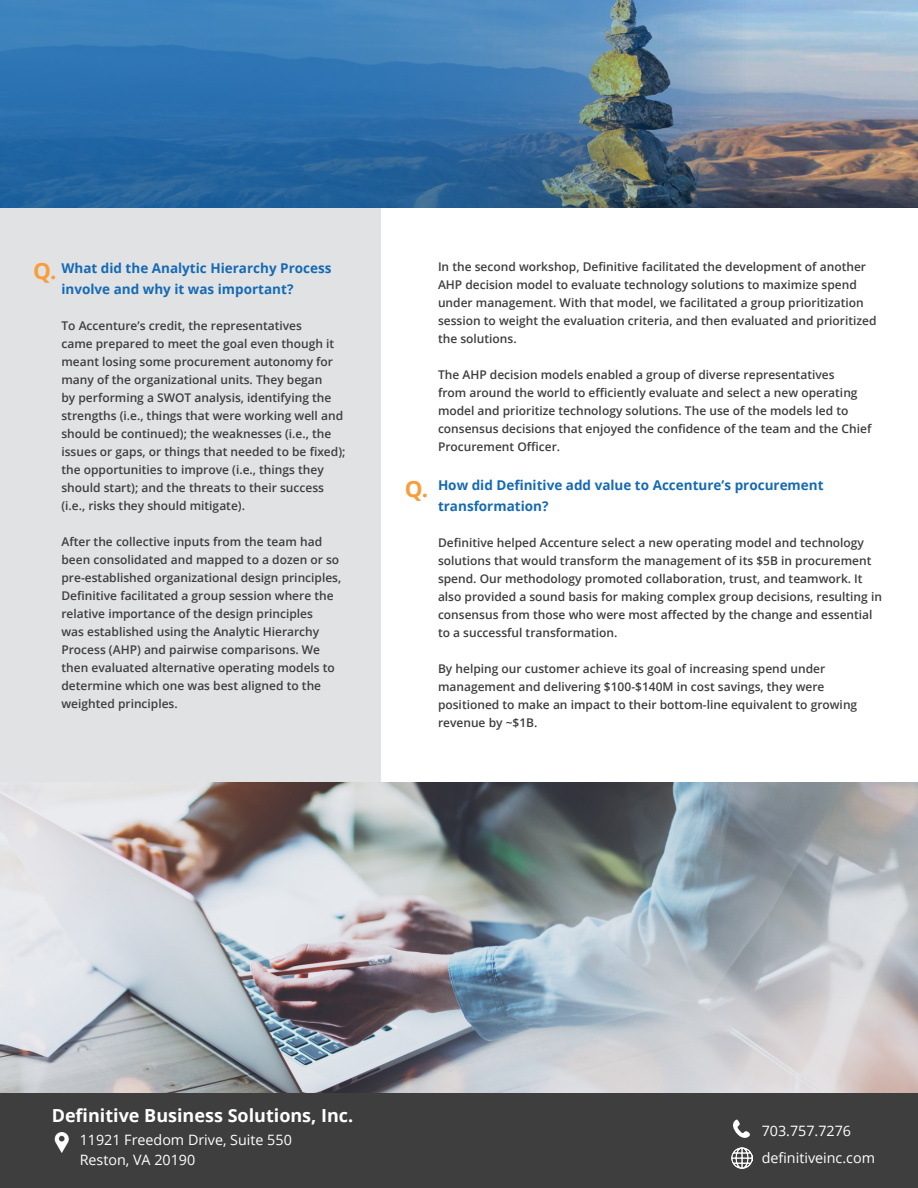
<style>
.page{position:relative;width:918px;height:1188px;background:#fff}
.page>*{position:absolute;margin:0;border:0;box-sizing:border-box;transform-origin:0 0}
.t1{font:700 22.5px "Open Sans";color:#f89d3c}
.t2{font:700 18px "Open Sans";color:#fff}
.t3{font:14.25px/20.2px "Open Sans";color:#fff}
.t4{font:700 13.5px/21px "Open Sans";color:#156ab4}
.t5{font:600 12px/18px "Open Sans";color:#3e3e3f}
</style>
<div class="page">
<div style="left:0;top:198px;width:381px;height:903px;background:#e1e2e4"></div>
<img style="left:0;top:783px;width:918px;height:310px">
<img style="left:0;top:0;width:918px;height:208px">
<div style="left:0;top:1093px;width:918px;height:95px;background:#3e3e3f"></div>
<img style="left:54px;top:1132px;width:15px;height:20px">
<svg style="left:733px;top:1120px;width:17px;height:18px"></svg>
<img style="left:731px;top:1147px;width:22px;height:22px">
<p class="t4" style="left:61px;top:257px;width:272px">What did the Analytic Hierarchy Process involve and why it was important?</p>
<p class="t5" style="left:61px;top:316px;width:286px">To Accenture’s credit, the representatives<br>came prepared to meet the goal even though it meant losing some procurement autonomy for many of the organizational units. They began<br>by performing a SWOT analysis, identifying the strengths (i.e., things that were working well and should be continued); the weaknesses (i.e., the issues or gaps, or things that needed to be fixed); the opportunities to improve (i.e., things they should start); and the threats to their success (i.e., risks they should mitigate).</p>
<p class="t5" style="left:61px;top:532px;width:281px">After the collective inputs from the team had been consolidated and mapped to a dozen or so pre-established organizational design principles, Definitive facilitated a group session where the relative importance of the design principles<br>was established using the Analytic Hierarchy Process (AHP) and pairwise comparisons. We then evaluated alternative operating models to determine which one was best aligned to the weighted principles.</p>
<p class="t1" style="left:33px;top:255px;width:25px">Q.</p>
<p class="t5" style="left:438px;top:258px;width:440px">In the second workshop, Definitive facilitated the development of another AHP decision model to evaluate technology solutions to maximize spend under management. With that model, we facilitated a group prioritization session to weight the evaluation criteria, and then evaluated and prioritized the solutions.</p>
<p class="t5" style="left:438px;top:366px;width:435px">The AHP decision models enabled a group of diverse representatives<br>from around the world to efficiently evaluate and select a new operating model and prioritize technology solutions. The use of the models led to consensus decisions that enjoyed the confidence of the team and the Chief Procurement Officer.</p>
<p class="t1" style="left:405px;top:473px;width:25px">Q.</p>
<p class="t4" style="left:438px;top:474px;width:387px">How did Definitive add value to Accenture’s procurement transformation?</p>
<p class="t5" style="left:438px;top:533px;width:445px">Definitive helped Accenture select a new operating model and technology solutions that would transform the management of its $5B in procurement spend. Our methodology promoted collaboration, trust, and teamwork. It also provided a sound basis for making complex group decisions, resulting in consensus from those who were most affected by the change and essential to a successful transformation.</p>
<p class="t5" style="left:438px;top:659px;width:421px">By helping our customer achieve its goal of increasing spend under management and delivering $100-$140M in cost savings, they were positioned to make an impact to their bottom-line equivalent to growing revenue by ~$1B.</p>
<p class="t2" style="left:52px;top:1103px;width:303px">Definitive Business Solutions, Inc.</p>
<p class="t3" style="left:80px;top:1129px;width:214px">11921 Freedom Drive, Suite 550<br>Reston, VA 20190</p>
<p class="t3" style="left:762px;top:1120px;width:91px">703.757.7276</p>
<p class="t3" style="left:762px;top:1148px;width:115px">definitiveinc.com</p>
</div>
